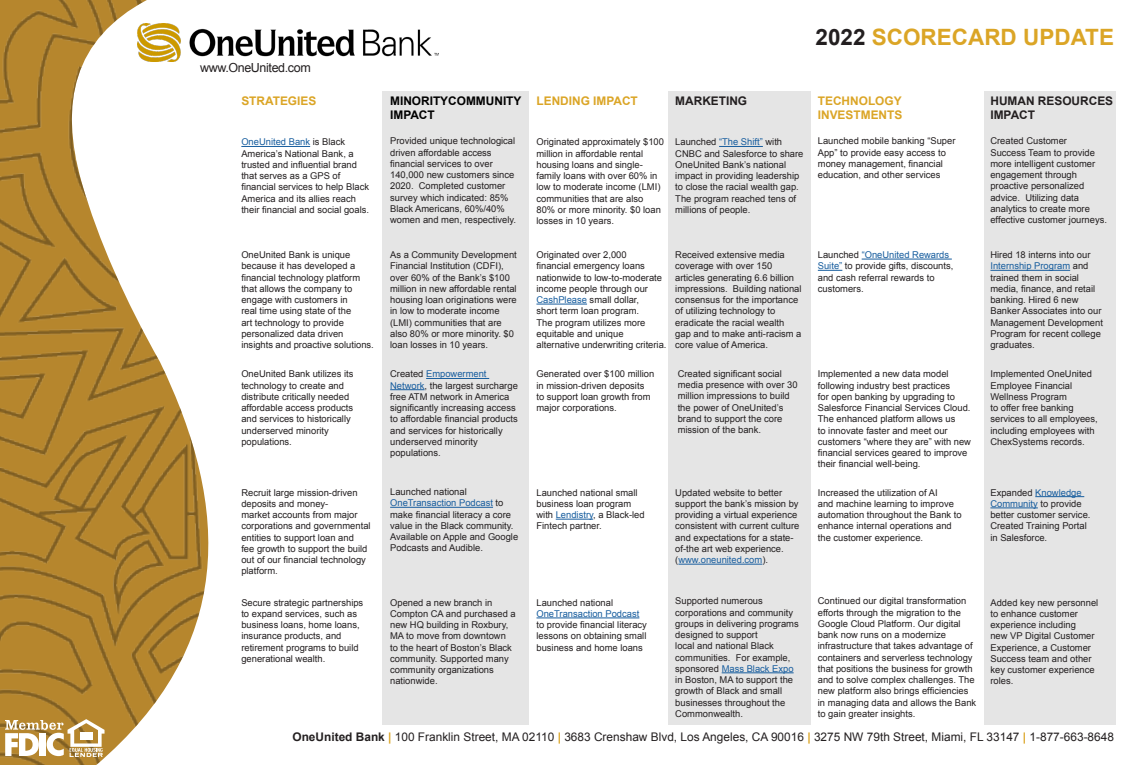
<style>
.page{position:relative;width:1138px;height:765px;background:#fff}
.page>*{position:absolute;margin:0;border:0;box-sizing:border-box;transform-origin:0 0}
.t1{font:700 22.5px "Arial";color:#dba526}
.t2{font:12.5px "Arial";letter-spacing:-.03em;color:#231f20}
.t3{font:11.88px "Arial";color:#231f20}
.t4{font:700 11.88px "Arial";color:#dba526}
.t5{font:700 11.88px/14.2px "Arial";color:#231f20}
.t6{font:700 11.88px "Arial";color:#000}
.t7{font:9.38px/11.2px "Arial";color:#231f20}
.s1{color:#175d9e}
.s2{color:#231f20}
.s3{font-weight:700}
.s4{font-weight:700;color:#dba526}
</style>
<div class="page">
<img style="left:0;top:0;width:209px;height:765px">
<div style="left:983px;top:92px;width:132px;height:633px;background:#e5e5e5"></div>
<div style="left:668px;top:92px;width:142px;height:633px;background:#e5e5e5"></div>
<div style="left:382px;top:92px;width:147px;height:633px;background:#e5e5e5"></div>
<hr style="left:1035px;top:496px;width:49px;height:1px;background:#175d9e">
<hr style="left:990px;top:508px;width:47px;height:1px;background:#175d9e">
<hr style="left:990px;top:270px;width:80px;height:1px;background:#175d9e">
<hr style="left:861px;top:259px;width:90px;height:1px;background:#175d9e">
<svg style="left:818px;top:270px;width:24px;height:1px"></svg>
<hr style="left:721px;top:672px;width:72px;height:1px;background:#175d9e">
<hr style="left:678px;top:564px;width:84px;height:1px;background:#175d9e">
<hr style="left:719px;top:146px;width:44px;height:1px;background:#175d9e">
<hr style="left:536px;top:618px;width:103px;height:1px;background:#175d9e">
<hr style="left:556px;top:519px;width:37px;height:1px;background:#175d9e">
<hr style="left:536px;top:304px;width:51px;height:1px;background:#175d9e">
<hr style="left:390px;top:507px;width:103px;height:1px;background:#175d9e">
<hr style="left:426px;top:378px;width:63px;height:1px;background:#175d9e">
<hr style="left:390px;top:389px;width:34px;height:1px;background:#175d9e">
<hr style="left:241px;top:146px;width:69px;height:1px;background:#175d9e">
<img style="left:138px;top:24px;width:301px;height:37px">
<svg style="left:5px;top:719px;width:99px;height:38px"></svg>
<p class="t2" style="left:200px;top:59px;width:112px">www.OneUnited.com</p>
<p class="t4" style="left:241px;top:93px;width:77px">STRATEGIES</p>
<p class="t7" style="left:241px;top:137px;width:129px"><span class="s1">OneUnited Bank</span> is Black<br>America’s National Bank, a trusted and influential brand that serves as a GPS of financial services to help Black<br>America and its allies reach their financial and social goals.</p>
<p class="t7" style="left:241px;top:249px;width:134px">OneUnited Bank is unique because it has developed a financial technology platform that allows the company to engage with customers in<br>real time using state of the<br>art technology to provide personalized data driven insights and proactive solutions.</p>
<p class="t7" style="left:241px;top:369px;width:114px">OneUnited Bank utilizes its technology to create and distribute critically needed affordable access products and services to historically underserved minority populations.</p>
<p class="t7" style="left:241px;top:487px;width:131px">Recruit large mission-driven deposits and money-<br>market accounts from major corporations and governmental entities to support loan and<br>fee growth to support the build out of our financial technology platform.</p>
<p class="t7" style="left:241px;top:597px;width:123px">Secure strategic partnerships to expand services, such as business loans, home loans, insurance products, and retirement programs to build generational wealth.</p>
<p class="t1" style="left:815px;top:22px;width:300px"><span class="s2">2022</span> SCORECARD UPDATE</p>
<p class="t6" style="left:390px;top:93px;width:133px">MINORITYCOMMUNITY</p>
<p class="t6" style="left:390px;top:107px;width:46px">IMPACT</p>
<p class="t7" style="left:390px;top:136px;width:127px">Provided unique technological driven affordable access financial services to over<br>140,000 new customers since<br>2020. Completed customer survey which indicated: 85%<br>Black Americans, 60%/40% women and men, respectively.</p>
<p class="t7" style="left:390px;top:249px;width:128px">As a Community Development<br>Financial Institution (CDFI), over 60% of the Bank’s $100 million in new affordable rental housing loan originations were in low to moderate income (LMI) communities that are also 80% or more minority. $0 loan losses in 10 years.</p>
<p class="t7" style="left:390px;top:369px;width:129px">Created <span class="s1">Empowerment<br>Network</span>, the largest surcharge free ATM network in America significantly increasing access to affordable financial products and services for historically underserved minority populations.</p>
<p class="t7" style="left:390px;top:486px;width:130px">Launched national<br><span class="s1">OneTransaction Podcast</span> to make financial literacy a core value in the Black community.<br>Available on Apple and Google<br>Podcasts and Audible.</p>
<p class="t7" style="left:390px;top:597px;width:127px">Opened a new branch in<br>Compton CA and purchased a new HQ building in Roxbury,<br>MA to move from downtown to the heart of Boston’s Black community. Supported many community organizations nationwide.</p>
<p class="t4" style="left:536px;top:93px;width:103px">LENDING IMPACT</p>
<p class="t5" style="left:675px;top:94px;width:73px">MARKETING</p>
<p class="t7" style="left:536px;top:137px;width:129px">Originated approximately $100 million in affordable rental housing loans and single&shy;family loans with over 60% in low to moderate income (LMI) communities that are also<br>80% or more minority. $0 loan losses in 10 years.</p>
<p class="t7" style="left:675px;top:137px;width:130px">Launched <span class="s1">“The Shift”</span> with<br>CNBC and Salesforce to share<br>OneUnited Bank’s national impact in providing leadership to close the racial wealth gap.<br>The program reached tens of millions of people.</p>
<p class="t7" style="left:536px;top:249px;width:131px">Originated over 2,000<br>financial emergency loans nationwide to low-to-moderate income people through our<br><span class="s1">CashPlease</span> small dollar,<br>short term loan program.<br>The program utilizes more equitable and unique alternative underwriting criteria.</p>
<p class="t7" style="left:536px;top:369px;width:119px">Generated over $100 million in mission-driven deposits to support loan growth from major corporations.</p>
<p class="t7" style="left:675px;top:249px;width:128px">Received extensive media coverage with over 150 articles generating 6.6 billion impressions. Building national consensus for the importance of utilizing technology to eradicate the racial wealth gap and to make anti-racism a core value of America.</p>
<p class="t7" style="left:677px;top:368px;width:121px">Created significant social media presence with over 30 million impressions to build the power of OneUnited’s brand to support the core mission of the bank.</p>
<p class="t7" style="left:536px;top:487px;width:110px">Launched national small business loan program with <span class="s1">Lendistry</span>, a Black-led<br>Fintech partner.</p>
<p class="t7" style="left:536px;top:597px;width:112px">Launched national<br><span class="s1">OneTransaction Podcast </span>to provide financial literacy lessons on obtaining small business and home loans</p>
<p class="t7" style="left:675px;top:487px;width:126px">Updated website to better support the bank’s mission by providing a virtual experience consistent with current culture and expectations for a state&shy;of-the art web experience. (<span class="s1">www.oneunited.com</span>).</p>
<p class="t7" style="left:675px;top:596px;width:125px">Supported numerous corporations and community groups in delivering programs designed to support<br>local and national Black communities. For example, sponsored <span class="s1">Mass Black Expo </span>in Boston, MA to support the growth of Black and small businesses throughout the<br>Commonwealth.</p>
<p class="t4" style="left:818px;top:93px;width:85px">TECHNOLOGY</p>
<p class="t4" style="left:818px;top:107px;width:86px">INVESTMENTS</p>
<p class="t5" style="left:990px;top:94px;width:124px">HUMAN RESOURCES<br>IMPACT</p>
<p class="t7" style="left:818px;top:136px;width:139px">Launched mobile banking “Super<br>App” to provide easy access to money management, financial education, and other services</p>
<p class="t7" style="left:990px;top:136px;width:118px">Created Customer<br>Success Team to provide more intelligent customer engagement through proactive personalized advice. Utilizing data analytics to create more effective customer journeys.</p>
<p class="t7" style="left:818px;top:249px;width:137px">Launched <span class="s1">“OneUnited Rewards<br>Suite”</span> to provide gifts, discounts, and cash referral rewards to customers.</p>
<p class="t7" style="left:990px;top:249px;width:114px">Hired 18 interns into our<br><span class="s1">Internship Program</span> and trained them in social media, finance, and retail banking. Hired 6 new<br>Banker Associates into our<br>Management Development<br>Program for recent college graduates.</p>
<p class="t7" style="left:818px;top:369px;width:155px">Implemented a new data model following industry best practices<br>for open banking by upgrading to Salesforce Financial Services Cloud.<br>The enhanced platform allows us<br>to innovate faster and meet our customers “where they are” with new financial services geared to improve their financial well-being.</p>
<p class="t7" style="left:990px;top:369px;width:109px">Implemented OneUnited<br>Employee Financial<br>Wellness Program<br>to offer free banking services to all employees, including employees with<br>ChexSystems records.</p>
<p class="t7" style="left:818px;top:487px;width:145px">Increased the utilization of AI<br>and machine learning to improve automation throughout the Bank to enhance internal operations and the customer experience.</p>
<p class="t7" style="left:990px;top:487px;width:102px">Expanded <span class="s1">Knowledge<br>Community</span> to provide better customer service.<br>Created Training Portal in Salesforce.</p>
<p class="t7" style="left:818px;top:596px;width:160px">Continued our digital transformation efforts through the migration to the Google Cloud Platform. Our digital bank now runs on a modernize infrastructure that takes advantage of containers and serverless technology that positions the business for growth and to solve complex challenges. The new platform also brings efficiencies in managing data and allows the Bank to gain greater insights.</p>
<p class="t7" style="left:990px;top:597px;width:109px">Added key new personnel to enhance customer experience including<br>new VP Digital Customer<br>Experience, a Customer<br>Success team and other key customer experience roles.</p>
<p class="t3" style="left:292px;top:729px;width:823px"><span class="s3">OneUnited Bank</span> <span class="s4">|</span> 100 Franklin Street, MA 02110 <span class="s4">|</span> 3683 Crenshaw Blvd, Los Angeles, CA 90016 <span class="s4">|</span> 3275 NW 79th Street, Miami, FL 33147 <span class="s4">|</span> 1-877-663-8648</p>
</div>
